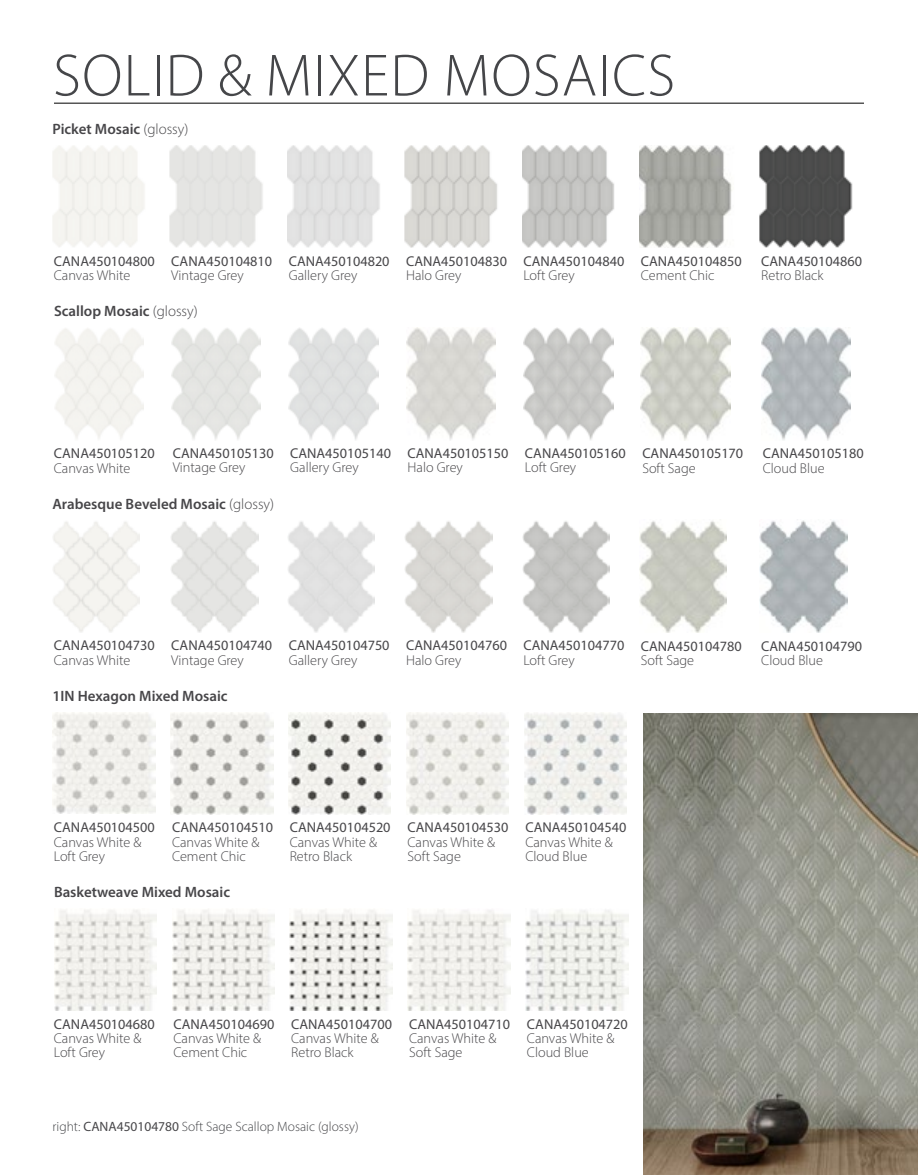
<style>
.page{position:relative;width:918px;height:1175px;background:#fff}
.page>*{position:absolute;margin:0;border:0;box-sizing:border-box;transform-origin:0 0}
.t1{font:300 60px "Myriad Pro";letter-spacing:.02em;color:#454649}
.t2{font:600 15px "Myriad Pro";color:#474649}
.t3{font:300 14.25px/14.2px "Myriad Pro";color:#474649}
.t4{font:14.25px "Myriad Pro";color:#474649}
.t5{font:300 13.5px "Myriad Pro";color:#454649}
.s1{font-weight:300}
.s2{font-weight:400;color:#474649}
.s3{color:#474649}
</style>
<div class="page">
<hr style="left:54px;top:103px;width:810px;height:1px;background:#000">
<img style="left:53px;top:712px;width:102px;height:101px">
<img style="left:171px;top:712px;width:102px;height:102px">
<img style="left:288px;top:712px;width:103px;height:102px">
<img style="left:406px;top:712px;width:103px;height:102px">
<img style="left:524px;top:712px;width:103px;height:102px">
<img style="left:54px;top:910px;width:103px;height:100px">
<img style="left:172px;top:909px;width:103px;height:101px">
<img style="left:290px;top:909px;width:102px;height:101px">
<img style="left:408px;top:910px;width:102px;height:100px">
<img style="left:526px;top:910px;width:102px;height:100px">
<img style="left:641px;top:327px;width:89px;height:113px">
<img style="left:761px;top:327px;width:90px;height:113px">
<img style="left:171px;top:328px;width:90px;height:112px">
<img style="left:289px;top:328px;width:89px;height:112px">
<img style="left:406px;top:327px;width:90px;height:113px">
<img style="left:524px;top:327px;width:89px;height:113px">
<img style="left:53px;top:522px;width:87px;height:110px">
<img style="left:639px;top:521px;width:88px;height:111px">
<img style="left:760px;top:520px;width:87px;height:112px">
<img style="left:171px;top:521px;width:87px;height:111px">
<img style="left:288px;top:521px;width:87px;height:111px">
<img style="left:405px;top:521px;width:87px;height:111px">
<img style="left:522px;top:521px;width:87px;height:111px">
<img style="left:640px;top:145px;width:92px;height:103px">
<img style="left:760px;top:145px;width:93px;height:103px">
<img style="left:170px;top:145px;width:93px;height:103px">
<img style="left:287px;top:145px;width:93px;height:103px">
<img style="left:405px;top:145px;width:92px;height:103px">
<img style="left:522px;top:145px;width:92px;height:103px">
<img style="left:644px;top:714px;width:274px;height:460px">
<h1 class="t1" style="left:53px;top:39px;width:624px">SOLID &amp; MIXED MOSAICS</h1>
<p class="t2" style="left:52px;top:120px;width:137px">Picket Mosaic <span class="s1">(glossy)</span></p>
<p class="t4" style="left:54px;top:252px;width:102px">CANA450104800</p>
<p class="t3" style="left:54px;top:268px;width:78px">Canvas White</p>
<p class="t4" style="left:171px;top:252px;width:102px">CANA450104810</p>
<p class="t3" style="left:171px;top:268px;width:74px">Vintage Grey</p>
<p class="t2" style="left:54px;top:302px;width:145px">Scallop Mosaic <span class="s1">(glossy)</span></p>
<p class="t4" style="left:289px;top:252px;width:102px">CANA450104820</p>
<p class="t3" style="left:289px;top:268px;width:70px">Gallery Grey</p>
<p class="t4" style="left:406px;top:252px;width:102px">CANA450104830</p>
<p class="t3" style="left:406px;top:268px;width:57px">Halo Grey</p>
<p class="t4" style="left:523px;top:252px;width:102px">CANA450104840</p>
<p class="t3" style="left:523px;top:268px;width:53px">Loft Grey</p>
<p class="t4" style="left:641px;top:252px;width:102px">CANA450104850</p>
<p class="t3" style="left:641px;top:268px;width:75px">Cement Chic</p>
<p class="t4" style="left:761px;top:252px;width:102px">CANA450104860</p>
<p class="t3" style="left:761px;top:268px;width:64px">Retro Black</p>
<p class="t4" style="left:54px;top:445px;width:102px">CANA450105120</p>
<p class="t3" style="left:54px;top:460px;width:78px">Canvas White</p>
<p class="t4" style="left:173px;top:444px;width:102px">CANA450105130</p>
<p class="t3" style="left:173px;top:460px;width:74px">Vintage Grey</p>
<p class="t2" style="left:52px;top:494px;width:223px">Arabesque Beveled Mosaic <span class="s1">(glossy)</span></p>
<p class="t4" style="left:290px;top:444px;width:102px">CANA450105140</p>
<p class="t3" style="left:290px;top:460px;width:70px">Gallery Grey</p>
<p class="t4" style="left:408px;top:444px;width:102px">CANA450105150</p>
<p class="t3" style="left:408px;top:460px;width:57px">Halo Grey</p>
<p class="t4" style="left:525px;top:444px;width:102px">CANA450105160</p>
<p class="t3" style="left:525px;top:460px;width:53px">Loft Grey</p>
<p class="t4" style="left:642px;top:445px;width:102px">CANA450105170</p>
<p class="t3" style="left:642px;top:460px;width:55px">Soft Sage</p>
<p class="t4" style="left:763px;top:445px;width:102px">CANA450105180</p>
<p class="t3" style="left:763px;top:460px;width:63px">Cloud Blue</p>
<p class="t4" style="left:54px;top:636px;width:102px">CANA450104730</p>
<p class="t3" style="left:54px;top:652px;width:78px">Canvas White</p>
<p class="t4" style="left:171px;top:636px;width:102px">CANA450104740</p>
<p class="t3" style="left:171px;top:652px;width:74px">Vintage Grey</p>
<p class="t2" style="left:52px;top:686px;width:177px">1IN Hexagon Mixed Mosaic</p>
<p class="t4" style="left:289px;top:636px;width:102px">CANA450104750</p>
<p class="t3" style="left:289px;top:652px;width:70px">Gallery Grey</p>
<p class="t4" style="left:406px;top:636px;width:102px">CANA450104760</p>
<p class="t3" style="left:406px;top:652px;width:57px">Halo Grey</p>
<p class="t4" style="left:523px;top:636px;width:102px">CANA450104770</p>
<p class="t3" style="left:523px;top:652px;width:53px">Loft Grey</p>
<p class="t4" style="left:641px;top:637px;width:102px">CANA450104780</p>
<p class="t3" style="left:641px;top:653px;width:55px">Soft Sage</p>
<p class="t4" style="left:761px;top:637px;width:102px">CANA450104790</p>
<p class="t3" style="left:761px;top:653px;width:63px">Cloud Blue</p>
<p class="t4" style="left:54px;top:819px;width:102px">CANA450104500</p>
<p class="t3" style="left:54px;top:834px;width:89px">Canvas White &amp;<br>Loft Grey</p>
<p class="t4" style="left:172px;top:819px;width:102px">CANA450104510</p>
<p class="t3" style="left:172px;top:834px;width:89px">Canvas White &amp;<br>Cement Chic</p>
<p class="t2" style="left:54px;top:882px;width:178px">Basketweave Mixed Mosaic</p>
<p class="t4" style="left:290px;top:819px;width:102px">CANA450104520</p>
<p class="t3" style="left:290px;top:834px;width:89px">Canvas White &amp;<br>Retro Black</p>
<p class="t4" style="left:408px;top:819px;width:102px">CANA450104530</p>
<p class="t3" style="left:408px;top:834px;width:89px">Canvas White &amp;<br>Soft Sage</p>
<p class="t4" style="left:525px;top:819px;width:102px">CANA450104540</p>
<p class="t3" style="left:525px;top:834px;width:89px">Canvas White &amp;<br>Cloud Blue</p>
<p class="t4" style="left:54px;top:1015px;width:102px">CANA450104680</p>
<p class="t3" style="left:54px;top:1030px;width:89px">Canvas White &amp;<br>Loft Grey</p>
<p class="t4" style="left:174px;top:1015px;width:102px">CANA450104690</p>
<p class="t3" style="left:174px;top:1030px;width:89px">Canvas White &amp;<br>Cement Chic</p>
<p class="t4" style="left:291px;top:1015px;width:102px">CANA450104700</p>
<p class="t3" style="left:291px;top:1030px;width:89px">Canvas White &amp;<br>Retro Black</p>
<p class="t4" style="left:409px;top:1015px;width:102px">CANA450104710</p>
<p class="t3" style="left:409px;top:1030px;width:89px">Canvas White &amp;<br>Soft Sage</p>
<p class="t4" style="left:527px;top:1015px;width:102px">CANA450104720</p>
<p class="t3" style="left:527px;top:1030px;width:89px">Canvas White &amp;<br>Cloud Blue</p>
<p class="t5" style="left:52px;top:1117px;width:308px">right: <span class="s2">CANA450104780</span> Soft Sage Scallop Mosaic <span class="s3">(glossy)</span></p>
</div>
